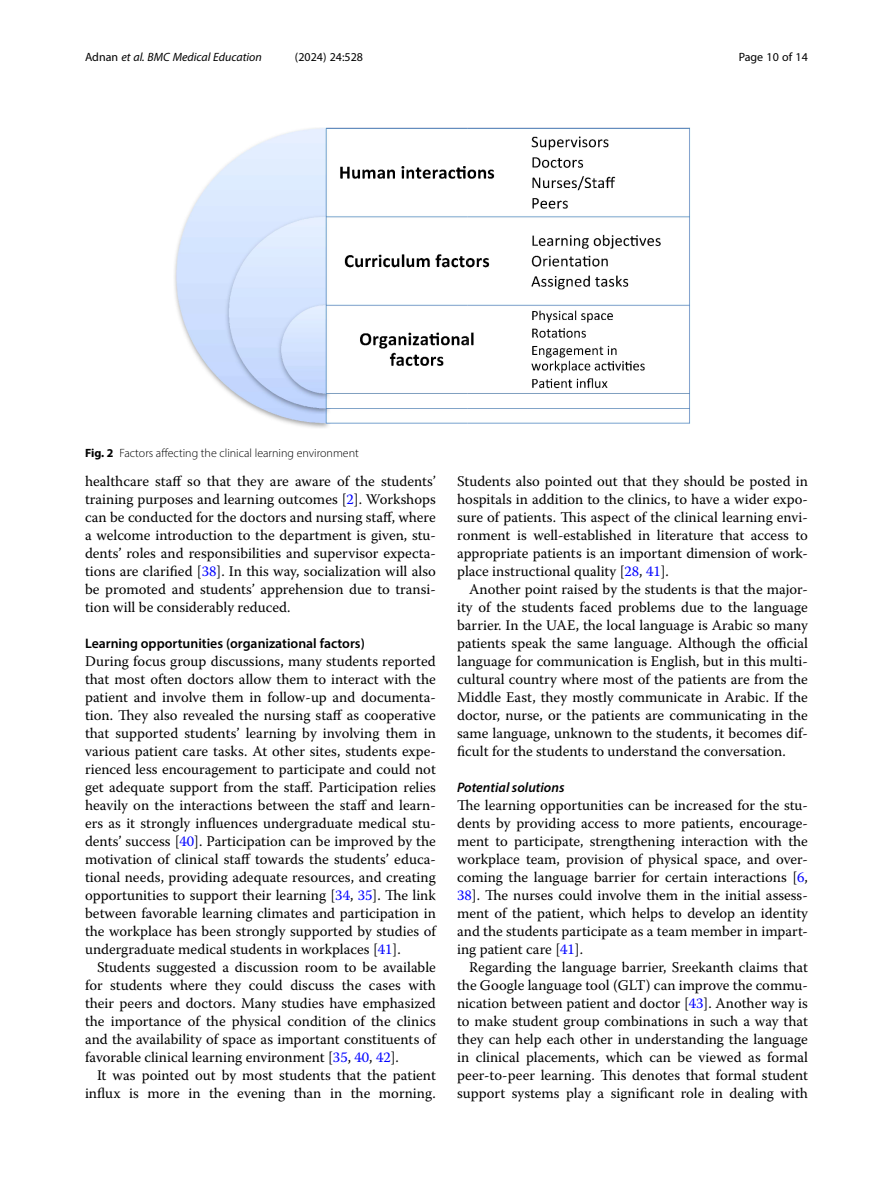
<style>
.page{position:relative;width:893px;height:1191px;background:#fff}
.page>*{position:absolute;margin:0;border:0;box-sizing:border-box;transform-origin:0 0}
.Body_Text{font:14.7px/18px "Warnock Pro";color:#000;text-align:justify}
.Body_Text_Indent{font:14.7px/18px "Warnock Pro";color:#000;text-align:justify}
.Head_2{font:600 13.8px "Myriad Pro";color:#000}
.Head_3{font:italic 600 13.8px "Myriad Pro";color:#000}
.Figure_Caption{font:300 12px "Myriad Pro";color:#000}
.t1{font:italic 12px "Myriad Pro";color:#000}
.t2{font:12px "Myriad Pro";color:#000}
.s1{font-style:normal}
.s2{font-weight:700}
.s3{color:#00f}
</style>
<div class="page">
<img style="left:174px;top:127px;width:517px;height:301px">
<p class="t1" style="left:85px;top:50px;width:178px"><span class="s1">Adnan</span> et al. BMC Medical Education</p>
<p class="t2" style="left:295px;top:50px;width:70px">(2024) 24:528</p>
<p class="t2" style="left:739px;top:50px;width:71px">Page 10 of 14</p>
<p class="Figure_Caption" style="left:85px;top:445px;width:275px"><span class="s2">Fig. 2</span> Factors affecting the clinical learning environment</p>
<p class="Body_Text" style="left:85px;top:472px;width:352px">healthcare staff so that they are aware of the students’ training purposes and learning outcomes [<span class="s3">2</span>]. Workshops can be conducted for the doctors and nursing staff, where a welcome introduction to the department is given, stu&shy;dents’ roles and responsibilities and supervisor expecta&shy;tions are clarified [<span class="s3">38</span>]. In this way, socialization will also be promoted and students’ apprehension due to transi&shy;tion will be considerably reduced.</p>
<p class="Head_2" style="left:85px;top:635px;width:281px">Learning opportunities (organizational factors)</p>
<p class="Body_Text" style="left:85px;top:652px;width:352px">During focus group discussions, many students reported that most often doctors allow them to interact with the patient and involve them in follow-up and documenta&shy;tion. They also revealed the nursing staff as cooperative that supported students’ learning by involving them in various patient care tasks. At other sites, students expe&shy;rienced less encouragement to participate and could not get adequate support from the staff. Participation relies heavily on the interactions between the staff and learn&shy;ers as it strongly influences undergraduate medical stu&shy;dents’ success [<span class="s3">40</span>]. Participation can be improved by the motivation of clinical staff towards the students’ educa&shy;tional needs, providing adequate resources, and creating opportunities to support their learning [<span class="s3">34</span>, <span class="s3">35</span>]. The link between favorable learning climates and participation in the workplace has been strongly supported by studies of undergraduate medical students in workplaces [<span class="s3">41</span>].</p>
<p class="Body_Text_Indent" style="left:85px;top:958px;width:352px;text-indent:12px">Students suggested a discussion room to be available for students where they could discuss the cases with their peers and doctors. Many studies have emphasized the importance of the physical condition of the clinics and the availability of space as important constituents of favorable clinical learning environment [<span class="s3">35</span>, <span class="s3">40</span>, <span class="s3">42</span>].</p>
<p class="Body_Text_Indent" style="left:85px;top:1066px;width:352px;text-align:right">It was pointed out by most students that the patient influx is more in the evening than in the morning.</p>
<p class="Body_Text_Indent" style="left:457px;top:472px;width:352px">Students also pointed out that they should be posted in hospitals in addition to the clinics, to have a wider expo&shy;sure of patients. This aspect of the clinical learning envi&shy;ronment is well-established in literature that access to appropriate patients is an important dimension of work&shy;place instructional quality [<span class="s3">28</span>, <span class="s3">41</span>].</p>
<p class="Body_Text_Indent" style="left:457px;top:580px;width:352px;text-indent:12px">Another point raised by the students is that the major&shy;ity of the students faced problems due to the language barrier. In the UAE, the local language is Arabic so many patients speak the same language. Although the official language for communication is English, but in this multi&shy;cultural country where most of the patients are from the Middle East, they mostly communicate in Arabic. If the doctor, nurse, or the patients are communicating in the same language, unknown to the students, it becomes dif&shy;ficult for the students to understand the conversation.</p>
<p class="Head_3" style="left:457px;top:779px;width:109px">Potential solutions</p>
<p class="Body_Text" style="left:457px;top:796px;width:352px">The learning opportunities can be increased for the stu&shy;dents by providing access to more patients, encourage&shy;ment to participate, strengthening interaction with the workplace team, provision of physical space, and over&shy;coming the language barrier for certain interactions [<span class="s3">6</span>, <span class="s3">38</span>]. The nurses could involve them in the initial assess&shy;ment of the patient, which helps to develop an identity and the students participate as a team member in impart&shy;ing patient care [<span class="s3">41</span>].</p>
<p class="Body_Text_Indent" style="left:457px;top:958px;width:352px;text-indent:12px">Regarding the language barrier, Sreekanth claims that the Google language tool (GLT) can improve the commu&shy;nication between patient and doctor [<span class="s3">43</span>]. Another way is to make student group combinations in such a way that they can help each other in understanding the language in clinical placements, which can be viewed as formal peer-to-peer learning. This denotes that formal student support systems play a significant role in dealing with</p>
</div>
